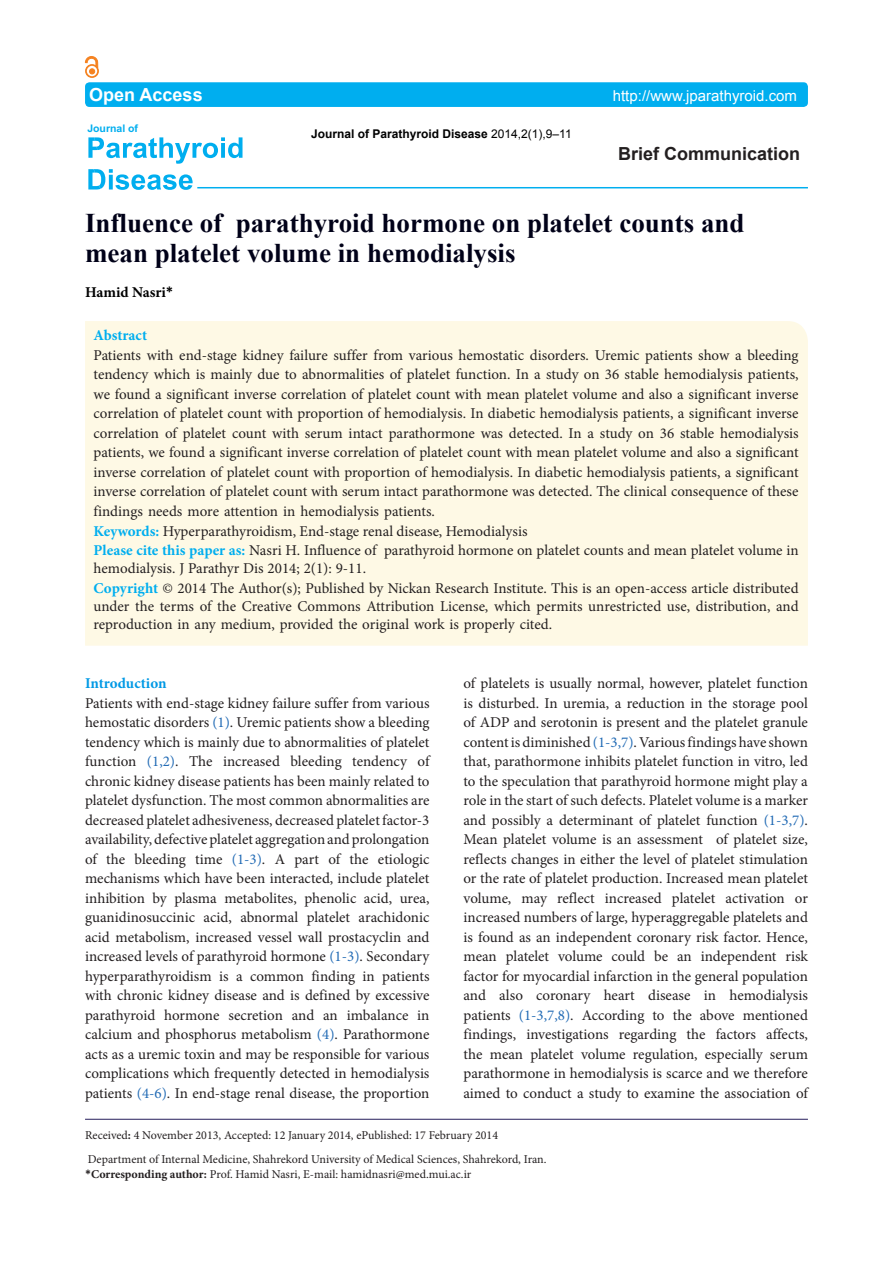
<style>
.page{position:relative;width:893px;height:1263px;background:#fff}
.page>*{position:absolute;margin:0;border:0;box-sizing:border-box;transform-origin:0 0}
.Pa3{font:700 27px/30px "Times New Roman";color:#000118}
.t1{font:700 18px "Arial";color:#231f20}
.t2{font:700 18px "Arial";color:#fff}
.t3{font:15px/19.5px "Minion Pro";color:#231f20;text-align:justify}
.t4{font:15px "Arial";color:#fff}
.t5{font:700 15px "Minion Pro";letter-spacing:-.005em;color:#0099e5}
.t6{font:700 15px "Minion Pro";color:#000}
.t7{font:700 15px "Minion Pro";color:#00aeef}
.t8{font:12px "Minion Pro";color:#231f20}
.t9{font:700 12px "Arial";color:#000}
.t10{font:700 10.5px "Arial";color:#00aeef}
.s1{font-weight:400}
.s2{font-family:"Calibri"}
.s3{font-weight:700;color:#00aeef}
.s4{color:#226bb5}
.s5{font-weight:700}
.s6{font-family:"Calibri";font-weight:700}
</style>
<div class="page">
<hr style="left:85px;top:1119px;width:723px;height:1px;background:#261d5c">
<div style="left:85px;top:321px;width:723px;height:325px;background:#fef9e5"></div>
<div style="left:85px;top:82px;width:723px;height:25px;background:#00aeef;border-radius:4px"></div>
<hr style="left:197px;top:187px;width:611px;height:1px;background:#00aeef">
<svg style="left:88px;top:137px;width:154px;height:53px"></svg>
<div style="left:85px;top:64px;width:14px;height:14px;border:2px solid #f58220;border-radius:50%"></div>
<svg style="left:85px;top:56px;width:13px;height:18px"></svg>
<p class="t2" style="left:89px;top:83px;width:115px">Open Access</p>
<p class="t4" style="left:613px;top:86px;width:186px">http://www.jparathyroid.com</p>
<p class="t9" style="left:311px;top:126px;width:262px">Journal of Parathyroid Disease <span class="s1">2014,2(1),9–11</span></p>
<p class="t10" style="left:87px;top:122px;width:52px">Journal of</p>
<p class="t1" style="left:618px;top:142px;width:184px">Brief Communication</p>
<p class="Pa3" style="left:85px;top:207px;width:661px">Influence of parathyroid hormone on platelet counts and mean platelet volume in hemodialysis</p>
<p class="t6" style="left:85px;top:282px;width:90px">Hamid Nasri<span class="s2">*</span></p>
<p class="t7" style="left:94px;top:325px;width:55px">Abstract</p>
<p class="t3" style="left:94px;top:345px;width:707px">Patients with end-stage kidney failure suffer from various hemostatic disorders. Uremic patients show a bleeding tendency which is mainly due to abnormalities of platelet function. In a study on 36 stable hemodialysis patients, we found a significant inverse correlation of platelet count with mean platelet volume and also a significant inverse correlation of platelet count with proportion of hemodialysis. In diabetic hemodialysis patients, a significant inverse correlation of platelet count with serum intact parathormone was detected. In a study on 36 stable hemodialysis patients, we found a significant inverse correlation of platelet count with mean platelet volume and also a significant inverse correlation of platelet count with proportion of hemodialysis. In diabetic hemodialysis patients, a significant inverse correlation of platelet count with serum intact parathormone was detected. The clinical consequence of these findings needs more attention in hemodialysis patients.</p>
<p class="t3" style="left:94px;top:521px;width:435px"><span class="s3">Keywords:</span> Hyperparathyroidism, End-stage renal disease, Hemodialysis</p>
<p class="t3" style="left:94px;top:541px;width:707px;line-height:18px"><span class="s3">Please cite this paper as:</span> Nasri H. Influence of parathyroid hormone on platelet counts and mean platelet volume in hemodialysis. J Parathyr Dis 2014; 2(1): 9-11.</p>
<p class="t3" style="left:94px;top:579px;width:707px;line-height:18px"><span class="s3">Copyright</span> © 2014 The Author(s); Published by Nickan Research Institute. This is an open-access article distributed under the terms of the Creative Commons Attribution License, which permits unrestricted use, distribution, and reproduction in any medium, provided the original work is properly cited.</p>
<p class="t5" style="left:85px;top:673px;width:83px">Introduction</p>
<p class="t3" style="left:85px;top:693px;width:346px">Patients with end-stage kidney failure suffer from various hemostatic disorders <span class="s4">(1)</span>. Uremic patients show a bleeding tendency which is mainly due to abnormalities of platelet function <span class="s4">(1,2)</span>. The increased bleeding tendency of chronic kidney disease patients has been mainly related to platelet dysfunction. The most common abnormalities are decreased platelet adhesiveness, decreased platelet factor-3 availability, defective platelet aggregation and prolongation of the bleeding time <span class="s4">(1-3)</span>. A part of the etiologic mechanisms which have been interacted, include platelet inhibition by plasma metabolites, phenolic acid, urea, guanidinosuccinic acid, abnormal platelet arachidonic acid metabolism, increased vessel wall prostacyclin and increased levels of parathyroid hormone <span class="s4">(1-3)</span>. Secondary hyperparathyroidism is a common finding in patients with chronic kidney disease and is defined by excessive parathyroid hormone secretion and an imbalance in calcium and phosphorus metabolism <span class="s4">(4)</span>. Parathormone acts as a uremic toxin and may be responsible for various complications which frequently detected in hemodialysis patients <span class="s4">(4-6)</span>. In end-stage renal disease, the proportion</p>
<p class="t3" style="left:463px;top:674px;width:346px">of platelets is usually normal, however, platelet function is disturbed. In uremia, a reduction in the storage pool of ADP and serotonin is present and the platelet granule content is diminished <span class="s4">(1-3,7)</span>. Various findings have shown that, parathormone inhibits platelet function in vitro, led to the speculation that parathyroid hormone might play a role in the start of such defects. Platelet volume is a marker and possibly a determinant of platelet function <span class="s4">(1-3,7)</span>.<br>Mean platelet volume is an assessment of platelet size, reflects changes in either the level of platelet stimulation or the rate of platelet production. Increased mean platelet volume, may reflect increased platelet activation or increased numbers of large, hyperaggregable platelets and is found as an independent coronary risk factor. Hence, mean platelet volume could be an independent risk factor for myocardial infarction in the general population and also coronary heart disease in hemodialysis patients <span class="s4">(1-3,7,8)</span>. According to the above mentioned findings, investigations regarding the factors affects, the mean platelet volume regulation, especially serum parathormone in hemodialysis is scarce and we therefore aimed to conduct a study to examine the association of</p>
<p class="t8" style="left:85px;top:1127px;width:415px">Received<span class="s5">:</span> 4 November 2013, Accepted: 12 January 2014, ePublished: 17 February 2014</p>
<p class="t8" style="left:88px;top:1151px;width:460px">Department of Internal Medicine, Shahrekord University of Medical Sciences, Shahrekord, Iran.</p>
<p class="t8" style="left:85px;top:1166px;width:388px"><span class="s6">*</span><span class="s5">Corresponding author:</span> Prof. Hamid Nasri, E-mail: hamidnasri@med.mui.ac.ir</p>
</div>
